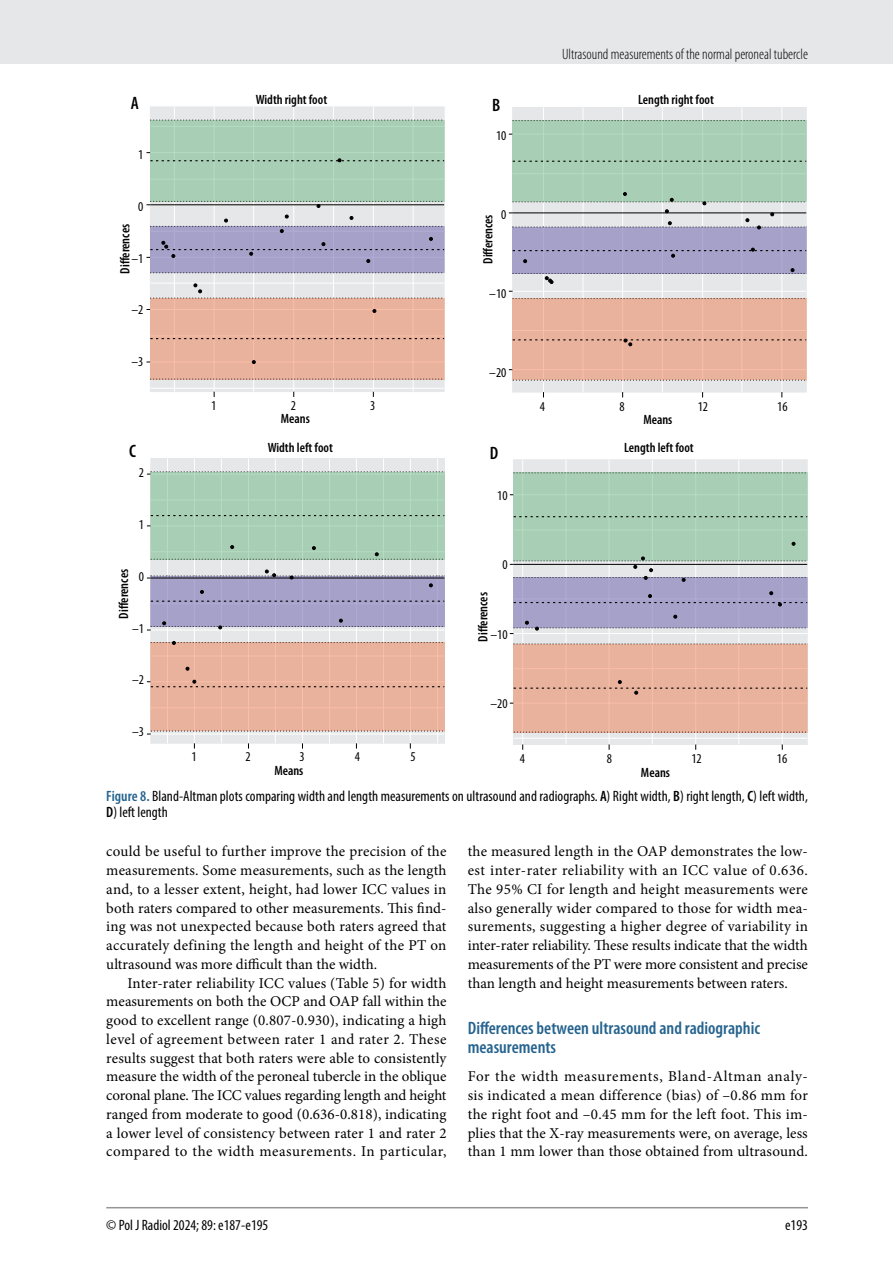
<style>
.page{position:relative;width:893px;height:1263px;background:#fff}
.page>*{position:absolute;margin:0;border:0;box-sizing:border-box;transform-origin:0 0}
.t1{font:600 condensed 18px/18.8px "Myriad Pro";color:#25638e}
.t2{font:600 condensed 18px "Myriad Pro";color:#000}
.t3{font:15px/18.8px "Minion Pro";letter-spacing:.005em;color:#000;text-align:justify}
.t4{font:condensed 15px/16.5px "Myriad Pro";letter-spacing:.005em;color:#000}
.t5{font:300 condensed 15px "Myriad Pro";color:#000}
.t6{font:600 condensed 13.5px "Myriad Pro";color:#000}
.t7{font:condensed 13.5px "Myriad Pro";color:#000}
.s1{font-weight:600;color:#25638e}
.s2{font-weight:600}
</style>
<div class="page">
<div style="left:0;top:0;width:893px;height:64px;background:#e6e7e8"></div>
<hr style="left:106px;top:1207px;width:702px;height:1px;background:#939598">
<div style="left:150px;top:107px;width:294px;height:285px;background:#e6e7e8"></div>
<hr style="left:150px;top:388px;width:294px;height:1px;background:#fff">
<hr style="left:214px;top:107px;width:1px;height:285px;background:#fff">
<hr style="left:174px;top:107px;width:1px;height:285px;background:#fff">
<hr style="left:253px;top:107px;width:1px;height:285px;background:#fff">
<hr style="left:333px;top:107px;width:1px;height:285px;background:#fff">
<hr style="left:413px;top:107px;width:1px;height:285px;background:#fff">
<hr style="left:293px;top:107px;width:1px;height:285px;background:#fff">
<hr style="left:373px;top:107px;width:1px;height:285px;background:#fff">
<svg style="left:147px;top:120px;width:297px;height:88px"></svg>
<svg style="left:147px;top:283px;width:297px;height:97px"></svg>
<svg style="left:147px;top:215px;width:297px;height:58px"></svg>
<hr style="left:150px;top:204px;width:294px;height:1px;background:#000">
<div style="left:512px;top:107px;width:295px;height:285px;background:#e6e7e8;border:1px solid #e6e7e8"></div>
<hr style="left:513px;top:291px;width:293px;height:1px;background:#fff">
<hr style="left:543px;top:107px;width:1px;height:285px;background:#fff">
<hr style="left:583px;top:107px;width:1px;height:285px;background:#fff">
<hr style="left:662px;top:107px;width:1px;height:285px;background:#fff">
<hr style="left:741px;top:107px;width:1px;height:285px;background:#fff">
<hr style="left:622px;top:107px;width:1px;height:285px;background:#fff">
<hr style="left:702px;top:107px;width:1px;height:285px;background:#fff">
<hr style="left:781px;top:107px;width:1px;height:285px;background:#fff">
<svg style="left:509px;top:298px;width:297px;height:83px"></svg>
<svg style="left:509px;top:120px;width:297px;height:164px"></svg>
<hr style="left:513px;top:212px;width:293px;height:1px;background:#000">
<div style="left:151px;top:459px;width:293px;height:284px;background:#e6e7e8"></div>
<hr style="left:194px;top:459px;width:1px;height:284px;background:#fff">
<hr style="left:167px;top:459px;width:1px;height:284px;background:#fff">
<hr style="left:221px;top:459px;width:1px;height:284px;background:#fff">
<hr style="left:275px;top:459px;width:1px;height:284px;background:#fff">
<hr style="left:329px;top:459px;width:1px;height:284px;background:#fff">
<hr style="left:383px;top:459px;width:1px;height:284px;background:#fff">
<hr style="left:437px;top:459px;width:1px;height:284px;background:#fff">
<hr style="left:248px;top:459px;width:1px;height:284px;background:#fff">
<hr style="left:302px;top:459px;width:1px;height:284px;background:#fff">
<hr style="left:356px;top:459px;width:1px;height:284px;background:#fff">
<hr style="left:410px;top:459px;width:1px;height:284px;background:#fff">
<svg style="left:147px;top:570px;width:297px;height:61px"></svg>
<svg style="left:147px;top:471px;width:297px;height:89px"></svg>
<svg style="left:147px;top:641px;width:298px;height:94px"></svg>
<hr style="left:151px;top:578px;width:293px;height:1px;background:#000">
<div style="left:514px;top:460px;width:293px;height:284px;background:#e6e7e8"></div>
<hr style="left:514px;top:738px;width:293px;height:1px;background:#fff">
<hr style="left:522px;top:460px;width:1px;height:284px;background:#fff">
<hr style="left:566px;top:460px;width:1px;height:284px;background:#fff">
<hr style="left:652px;top:460px;width:1px;height:284px;background:#fff">
<hr style="left:738px;top:460px;width:1px;height:284px;background:#fff">
<hr style="left:609px;top:460px;width:1px;height:284px;background:#fff">
<hr style="left:695px;top:460px;width:1px;height:284px;background:#fff">
<hr style="left:782px;top:460px;width:1px;height:284px;background:#fff">
<svg style="left:510px;top:643px;width:297px;height:90px"></svg>
<svg style="left:510px;top:472px;width:297px;height:162px"></svg>
<hr style="left:514px;top:564px;width:293px;height:1px;background:#000">
<p class="t2" style="left:131px;top:92px;width:10px">A</p>
<p class="t7" style="left:138px;top:146px;width:7px">1</p>
<p class="t7" style="left:138px;top:198px;width:7px">0</p>
<p class="t6" style="left:117px;top:273px;width:51px;rotate:-90deg">Differences</p>
<p class="t7" style="left:131px;top:250px;width:13px">–1</p>
<p class="t7" style="left:131px;top:302px;width:13px">–2</p>
<p class="t7" style="left:131px;top:353px;width:13px">–3</p>
<p class="t2" style="left:129px;top:440px;width:8px">C</p>
<p class="t7" style="left:139px;top:464px;width:7px">2</p>
<p class="t7" style="left:139px;top:516px;width:7px">1</p>
<p class="t6" style="left:115px;top:618px;width:51px;rotate:-90deg">Differences</p>
<p class="t7" style="left:139px;top:568px;width:7px">0</p>
<p class="t7" style="left:132px;top:620px;width:13px">–1</p>
<p class="t7" style="left:132px;top:672px;width:13px">–2</p>
<p class="t7" style="left:132px;top:724px;width:13px">–3</p>
<p class="t5" style="left:562px;top:45px;width:247px">Ultrasound measurements of the normal peroneal tubercle</p>
<p class="t6" style="left:256px;top:91px;width:73px">Width right foot</p>
<p class="t6" style="left:638px;top:91px;width:77px">Length right foot</p>
<p class="t2" style="left:492px;top:94px;width:10px">B</p>
<p class="t7" style="left:496px;top:127px;width:12px">10</p>
<p class="t6" style="left:480px;top:264px;width:51px;rotate:-90deg">Differences</p>
<p class="t7" style="left:501px;top:206px;width:7px">0</p>
<p class="t7" style="left:489px;top:286px;width:19px">–10</p>
<p class="t7" style="left:211px;top:397px;width:7px">1</p>
<p class="t7" style="left:291px;top:397px;width:7px">2</p>
<p class="t7" style="left:370px;top:397px;width:7px">3</p>
<p class="t6" style="left:281px;top:410px;width:31px">Means</p>
<p class="t7" style="left:489px;top:365px;width:19px">–20</p>
<p class="t7" style="left:540px;top:398px;width:7px">4</p>
<p class="t7" style="left:619px;top:398px;width:7px">8</p>
<p class="t7" style="left:698px;top:398px;width:12px">12</p>
<p class="t7" style="left:777px;top:398px;width:12px">16</p>
<p class="t6" style="left:643px;top:411px;width:31px">Means</p>
<p class="t6" style="left:268px;top:439px;width:67px">Width left foot</p>
<p class="t6" style="left:624px;top:439px;width:71px">Length left foot</p>
<p class="t2" style="left:490px;top:442px;width:10px">D</p>
<p class="t7" style="left:497px;top:487px;width:12px">10</p>
<p class="t7" style="left:502px;top:557px;width:7px">0</p>
<p class="t6" style="left:475px;top:642px;width:51px;rotate:-90deg">Differences</p>
<p class="t7" style="left:490px;top:626px;width:19px">–10</p>
<p class="t7" style="left:191px;top:748px;width:7px">1</p>
<p class="t7" style="left:245px;top:748px;width:7px">2</p>
<p class="t7" style="left:299px;top:748px;width:7px">3</p>
<p class="t7" style="left:355px;top:748px;width:7px">4</p>
<p class="t7" style="left:410px;top:748px;width:7px">5</p>
<p class="t6" style="left:274px;top:762px;width:31px">Means</p>
<p class="t7" style="left:490px;top:695px;width:19px">–20</p>
<p class="t7" style="left:520px;top:750px;width:7px">4</p>
<p class="t7" style="left:607px;top:750px;width:7px">8</p>
<p class="t7" style="left:691px;top:750px;width:12px">12</p>
<p class="t7" style="left:777px;top:750px;width:12px">16</p>
<p class="t6" style="left:641px;top:764px;width:31px">Means</p>
<p class="t4" style="left:106px;top:787px;width:703px"><span class="s1">Figure 8.</span> Bland-Altman plots comparing width and length measurements on ultrasound and radiographs. <span class="s2">A</span>) Right width, <span class="s2">B</span>) right length, <span class="s2">C</span>) left width,<br><span class="s2">D</span>) left length</p>
<p class="t3" style="left:106px;top:842px;width:342px">could be useful to further improve the precision of the measurements. Some measurements, such as the length and, to a lesser extent, height, had lower ICC values in both raters compared to other measurements. This find&shy;ing was not unexpected because both raters agreed that accurately defining the length and height of the PT on ultrasound was more difficult than the width.</p>
<p class="t3" style="left:106px;top:973px;width:342px;text-indent:21px">Inter-rater reliability ICC values (Table 5) for width measurements on both the OCP and OAP fall within the good to excellent range (0.807-0.930), indicating a high level of agreement between rater 1 and rater 2. These results suggest that both raters were able to consistently measure the width of the peroneal tubercle in the oblique coronal plane. The ICC values regarding length and height ranged from moderate to good (0.636-0.818), indicating a lower level of consistency between rater 1 and rater 2 compared to the width measurements. In particular,</p>
<p class="t3" style="left:468px;top:842px;width:342px">the measured length in the OAP demonstrates the low&shy;est inter-rater reliability with an ICC value of 0.636.<br>The 95% CI for length and height measurements were also generally wider compared to those for width mea&shy;surements, suggesting a higher degree of variability in inter-rater reliability. These results indicate that the width measurements of the PT were more consistent and precise than length and height measurements between raters.</p>
<p class="t1" style="left:468px;top:1018px;width:294px">Differences between ultrasound and radiographic measurements</p>
<p class="t3" style="left:468px;top:1067px;width:342px">For the width measurements, Bland-Altman analy&shy;sis indicated a mean difference (bias) of –0.86 mm for the right foot and –0.45 mm for the left foot. This im&shy;plies that the X-ray measurements were, on average, less than 1 mm lower than those obtained from ultrasound.</p>
<p class="t4" style="left:106px;top:1216px;width:164px">© Pol J Radiol 2024; 89: e187-e195</p>
<p class="t4" style="left:785px;top:1216px;width:24px">e193</p>
</div>
